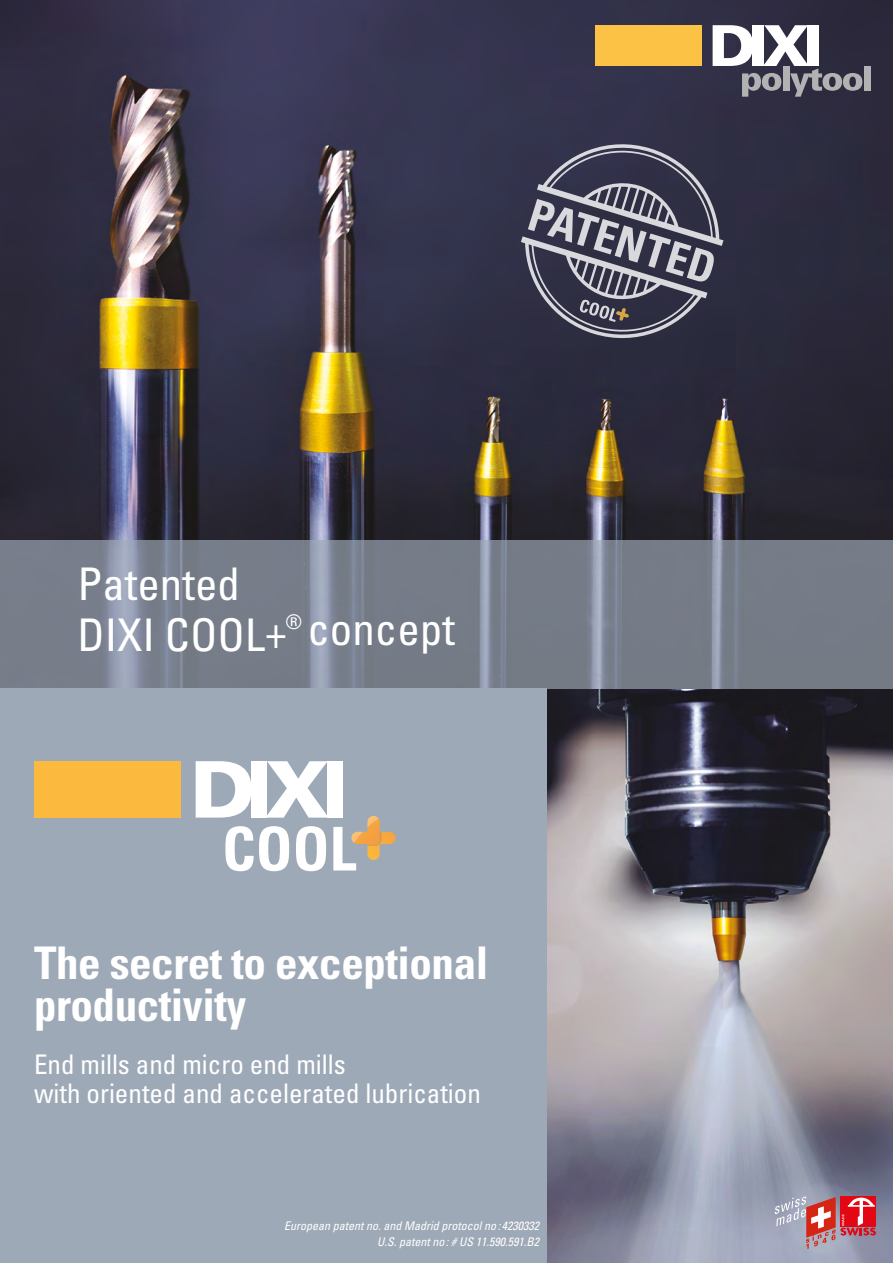
<style>
.page{position:relative;width:893px;height:1263px;background:#fff}
.page>*{position:absolute;margin:0;border:0;box-sizing:border-box;transform-origin:0 0}
.t1{font:700 condensed 45px/42px "Univers";letter-spacing:-.01em;color:#fff}
.t2{font:condensed 45px/51px "Univers";color:#fff}
.t3{font:condensed 27px/28.5px "Univers";color:#fff}
.t4{font:condensed 20.1px "Univers";color:#fff}
.t5{font:italic condensed 12px/16.2px "Univers";color:#fff;text-align:right}
</style>
<div class="page">
<img style="left:546px;top:689px;width:347px;height:574px">
<img style="left:0;top:0;width:893px;height:540px">
<svg style="left:713px;top:25px;width:149px;height:72px"></svg>
<div style="left:864px;top:66px;width:6px;height:24px;background:#b3b2b2"></div>
<div style="left:596px;top:25px;width:106px;height:41px;background:#fcc246"></div>
<svg style="left:0;top:540px;width:893px;height:149px;background:#79808d"></svg>
<div style="left:0;top:689px;width:546px;height:574px;background:#9ea9b7"></div>
<svg style="left:521px;top:142px;width:202px;height:198px;background:#585769"></svg>
<svg style="left:775px;top:1196px;width:101px;height:53px;background:#bf7c87"></svg>
<svg style="left:196px;top:761px;width:200px;height:110px"></svg>
<div style="left:327px;top:761px;width:15px;height:57px;background:#fff"></div>
<div style="left:34px;top:761px;width:147px;height:56px;background:#fbba3d"></div>
<h1 class="t2" style="left:77px;top:558px;width:212px">Patented<br>DIXI COOL+</h1>
<h3 class="t4" style="left:286px;top:610px;width:18px">®</h3>
<h1 class="t2" style="left:307px;top:603px;width:149px">concept</h1>
<h1 class="t1" style="left:34px;top:942px;width:456px">The secret to exceptional productivity</h1>
<h2 class="t3" style="left:34px;top:1050px;width:448px">End mills and micro end mills<br>with oriented and accelerated lubrication</h2>
<p class="t5" style="left:284px;top:1217px;width:256px">European patent no. and Madrid protocol no: 4230332<br>U.S. patent no: # US 11.590.591.B2</p>
</div>
